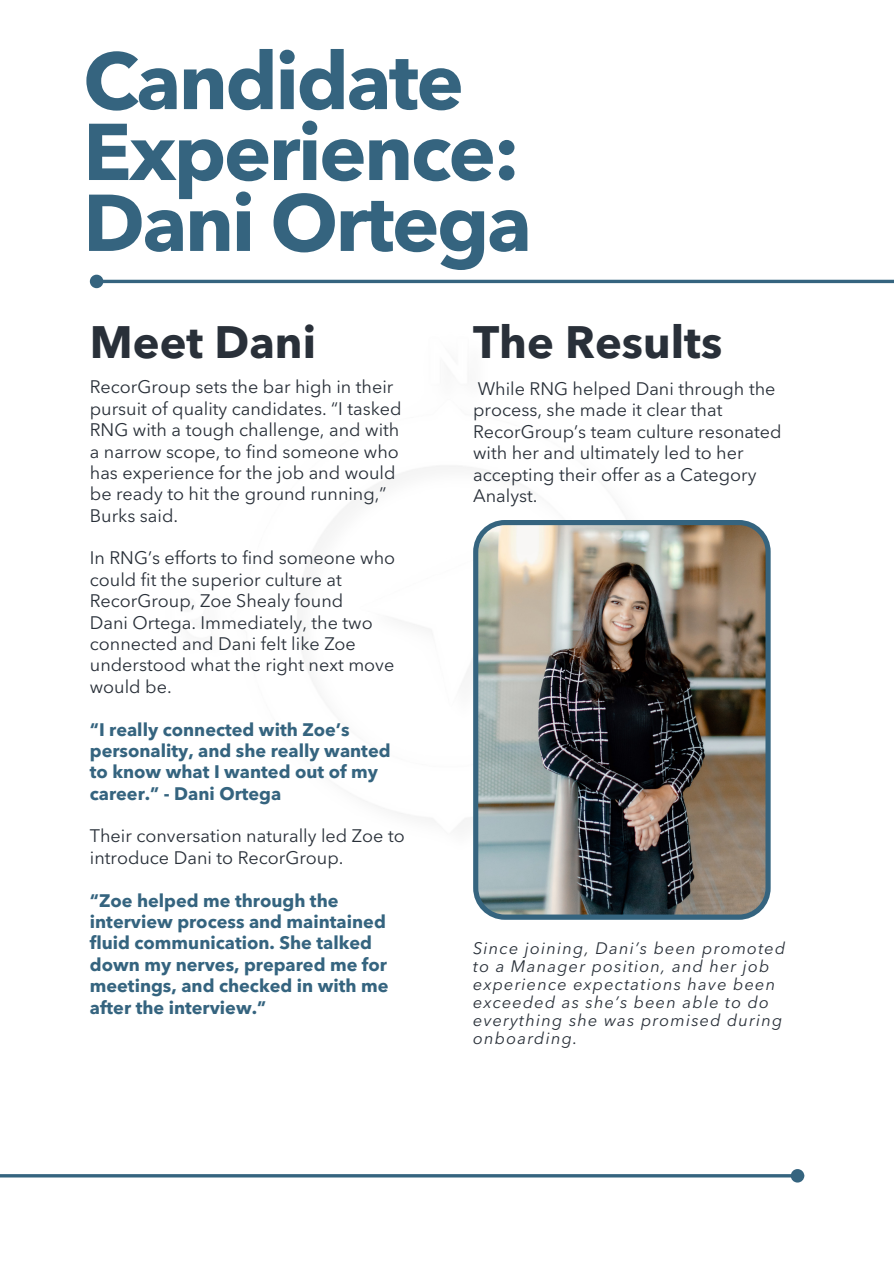
<style>
.page{position:relative;width:894px;height:1264px;background:#fff}
.page>*{position:absolute;margin:0;border:0;box-sizing:border-box;transform-origin:0 0}
.t1{font:700 79.5px/70.8px "Avenir Next LT Pro";letter-spacing:-.03em;color:#35647f}
.t2{font:700 45px "Avenir Next LT Pro";color:#293039}
.t3{font:18px/21.3px "Avenir Next LT Pro";color:#293039}
.t4{font:700 18px/21.3px "Avenir Next LT Pro";color:#35647f}
.t5{font:italic 16.5px/18px "Avenir Next LT Pro";letter-spacing:.07em;color:#293039}
</style>
<div class="page">
<img style="left:473px;top:520px;width:297px;height:399px">
<hr style="left:102px;top:280px;width:791px;height:3px;background:#35647f">
<div style="left:91px;top:276px;width:11px;height:10px;background:#35647f;border-radius:50%"></div>
<div style="left:90px;top:275px;width:13px;height:13px;border:3px solid #35647f;border-radius:50%"></div>
<hr style="left:0;top:1174px;width:791px;height:3px;background:#35647f">
<div style="left:792px;top:1170px;width:10px;height:10px;background:#35647f;border-radius:50%"></div>
<div style="left:790px;top:1168px;width:14px;height:14px;border:3px solid #35647f;border-radius:50%"></div>
<h3 class="t1" style="left:83px;top:53px;width:450px">Candidate<br>Experience:<br>Dani Ortega</h3>
<p class="t2" style="left:90px;top:324px;width:227px">Meet Dani</p>
<h2 class="t2" style="left:473px;top:324px;width:250px">The Results</h2>
<h2 class="t3" style="left:90px;top:378px;width:313px">RecorGroup sets the bar high in their pursuit of quality candidates. “I tasked<br>RNG with a tough challenge, and with a narrow scope, to find someone who has experience for the job and would be ready to hit the ground running,”<br>Burks said.</h2>
<p class="t3" style="left:90px;top:549px;width:307px">In RNG’s efforts to find someone who could fit the superior culture at<br>RecorGroup, Zoe Shealy found</p>
<p class="t3" style="left:90px;top:613px;width:306px">Dani Ortega. Immediately, the two connected and Dani felt like Zoe understood what the right next move would be.</p>
<p class="t4" style="left:90px;top:720px;width:302px">“I really connected with Zoe’s personality, and she really wanted to know what I wanted out of my career.” - Dani Ortega</p>
<h3 class="t3" style="left:90px;top:827px;width:316px">Their conversation naturally led Zoe to introduce Dani to RecorGroup.</h3>
<p class="t4" style="left:90px;top:891px;width:300px">“Zoe helped me through the interview process and maintained fluid communication. She talked down my nerves, prepared me for meetings, and checked in with me after the interview.”</p>
<p class="t3" style="left:473px;top:380px;width:310px">While RNG helped Dani through the process, she made it clear that<br>RecorGroup’s team culture resonated with her and ultimately led to her accepting their offer as a Category<br>Analyst.</p>
<p class="t5" style="left:473px;top:940px;width:313px">Since joining, Dani’s been promoted to a Manager position, and her job experience expectations have been exceeded as she’s been able to do everything she was promised during onboarding.</p>
</div>
